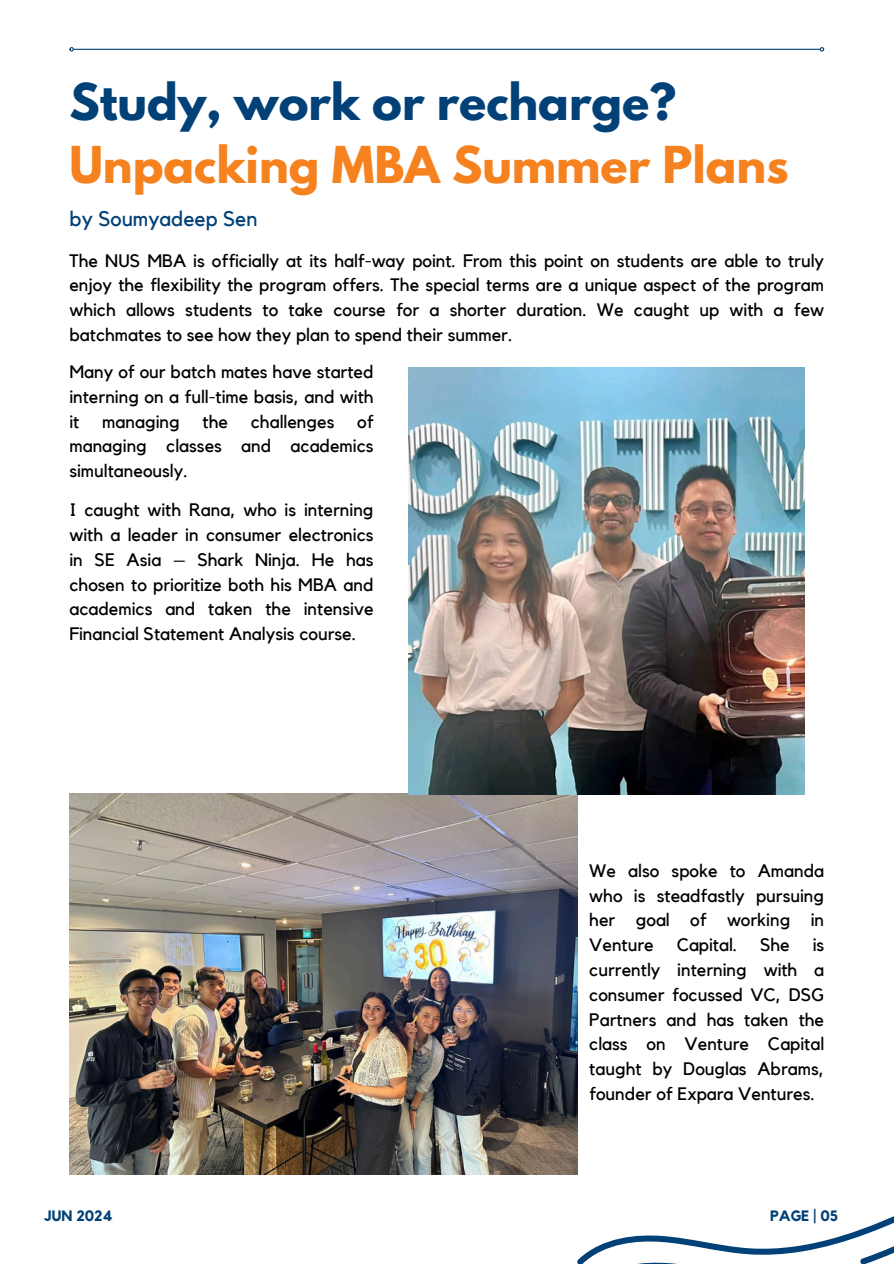
<style>
.page{position:relative;width:894px;height:1264px;background:#fff}
.page>*{position:absolute;margin:0;border:0;box-sizing:border-box;transform-origin:0 0}
.t1{font:700 45px/63px "League Spartan";color:#f5821f}
.t2{font:21px "Kollektif";color:#014177}
.t3{font:18px/24.8px "Kollektif";color:#000;text-align:justify}
.t4{font:700 15px "Kollektif";color:#014177}
.s1{color:#014177}
</style>
<div class="page">
<hr style="left:74px;top:49px;width:745px;height:1px;background:#014177">
<svg style="left:69px;top:47px;width:5px;height:5px"></svg>
<svg style="left:819px;top:47px;width:5px;height:5px"></svg>
<svg style="left:580px;top:1216px;width:313px;height:47px"></svg>
<img style="left:69px;top:793px;width:508px;height:381px">
<img style="left:408px;top:367px;width:395px;height:427px">
<h3 class="t1" style="left:69px;top:76px;width:720px"><span class="s1">Study, work or recharge?<br></span>Unpacking MBA Summer Plans</h3>
<h3 class="t2" style="left:69px;top:209px;width:189px">by Soumyadeep Sen</h3>
<p class="t3" style="left:69px;top:249px;width:756px">The NUS MBA is officially at its half-way point. From this point on students are able to truly enjoy the flexibility the program offers. The special terms are a unique aspect of the program which allows students to take course for a shorter duration. We caught up with a few batchmates to see how they plan to spend their summer.</p>
<p class="t3" style="left:69px;top:360px;width:305px">Many of our batch mates have started interning on a full-time basis, and with it</p>
<p class="t3" style="left:69px;top:409px;width:305px;text-indent:288px">of managing classes and academics simultaneously.</p>
<p class="t3" style="left:69px;top:498px;width:305px">I caught with Rana, who is interning with a leader in consumer electronics in SE Asia – Shark Ninja. He has chosen to prioritize both his MBA and academics and taken the intensive Financial Statement Analysis course.</p>
<p class="t3" style="left:102px;top:409px;width:79px">managing</p>
<p class="t3" style="left:202px;top:409px;width:27px">the</p>
<p class="t3" style="left:251px;top:409px;width:85px">challenges</p>
<h3 class="t3" style="left:589px;top:859px;width:236px">We also spoke to Amanda who is steadfastly pursuing her goal of working in Venture</h3>
<h3 class="t3" style="left:676px;top:933px;width:62px">Capital.</h3>
<h3 class="t3" style="left:759px;top:933px;width:31px">She</h3>
<h3 class="t3" style="left:589px;top:933px;width:236px;text-indent:223px">is currently interning with a consumer focussed VC, DSG Partners and has taken the class on Venture Capital taught by Douglas Abrams, founder of Expara Ventures.</h3>
<h3 class="t4" style="left:44px;top:1208px;width:70px">JUN 2024</h3>
<p class="t4" style="left:770px;top:1208px;width:69px">PAGE | 05</p>
</div>
